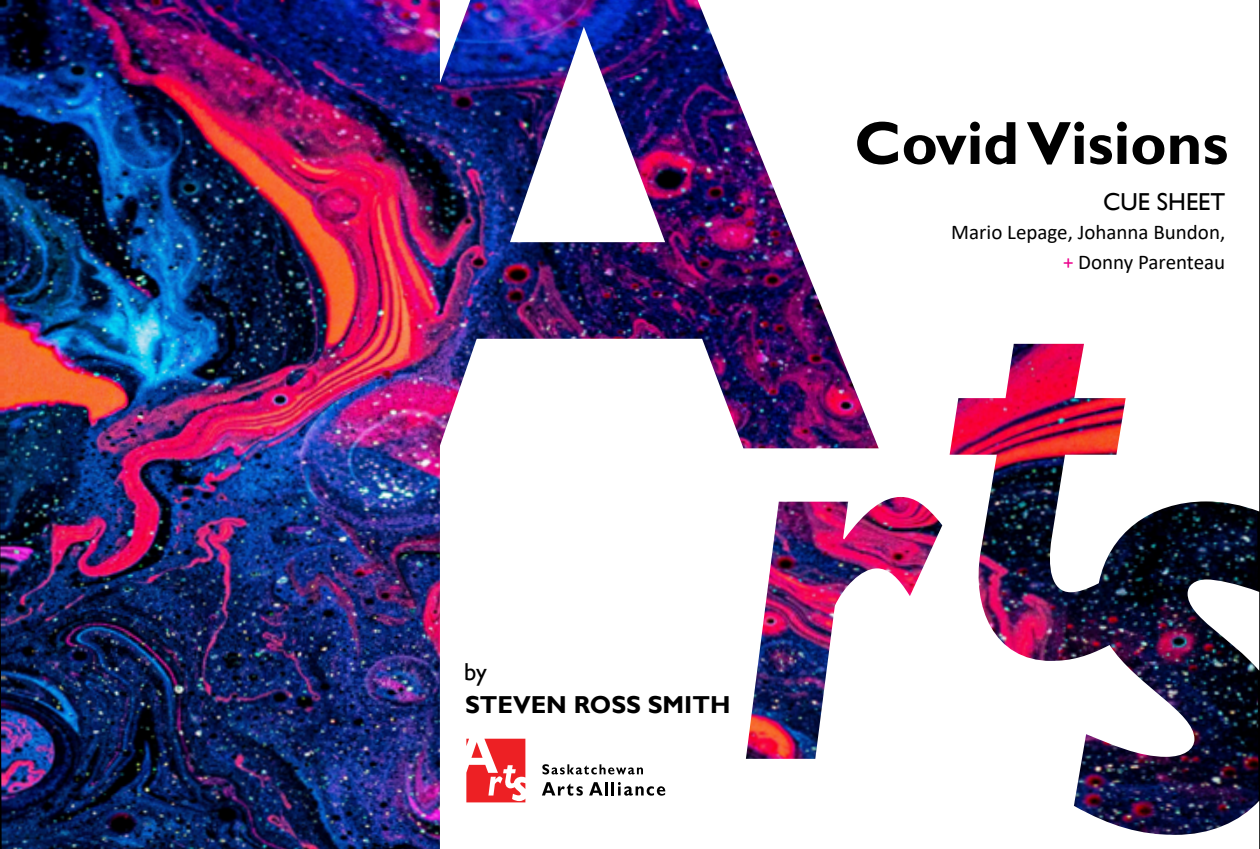
<style>
.page{position:relative;width:1260px;height:849px;background:#fff}
.page>*{position:absolute;margin:0;border:0;box-sizing:border-box;transform-origin:0 0}
.t1{font:700 61.25px "Gill Sans";color:#000}
.t2{font:700 24.5px "Gill Sans";color:#000}
.t3{font:24.5px "Gill Sans";color:#000}
.t4{font:21px/29.8px "Calibri";color:#000;text-align:right}
.s1{color:#ec008c}
</style>
<div class="page">
<img style="left:0;top:0;width:440px;height:849px">
<img style="left:440px;top:0;width:819px;height:835px">
<svg style="left:466px;top:738px;width:59px;height:64px"></svg>
<svg style="left:542px;top:764px;width:101px;height:10px"></svg>
<svg style="left:542px;top:782px;width:41px;height:13px"></svg>
<svg style="left:589px;top:782px;width:76px;height:13px"></svg>
<h1 class="t1" style="left:854px;top:106px;width:376px">COVID VISIONS</h1>
<p class="t3" style="left:1103px;top:187px;width:124px">CUE SHEET</p>
<p class="t4" style="left:951px;top:217px;width:276px">Mario Lepage, Johanna Bundon, <span class="s1">+</span> Donny Parenteau</p>
<p class="t3" style="left:464px;top:657px;width:24px">by</p>
<p class="t2" style="left:465px;top:689px;width:267px">STEVEN ROSS SMITH</p>
</div>
